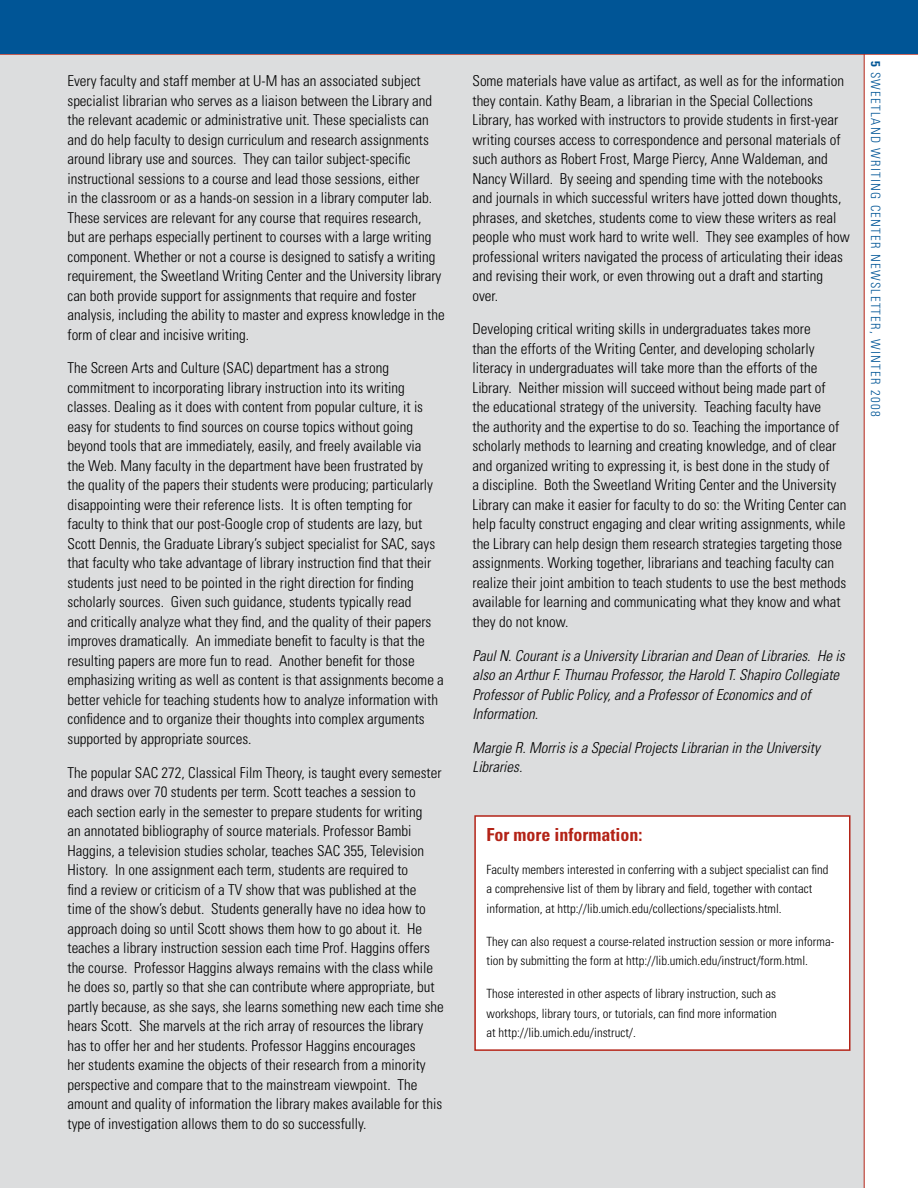
<style>
.page{position:relative;width:918px;height:1188px;background:#fff}
.page>*{position:absolute;margin:0;border:0;box-sizing:border-box;transform-origin:0 0}
.t1{font:700 condensed 18px "Univers";color:#b32317}
.t2{font:300 condensed 15px/19.5px "Univers";color:#000}
.t3{font:italic 300 condensed 15px/19.5px "Univers";color:#000}
.t4{font:300 condensed 12.75px/19.5px "Univers";color:#000}
.t5{font:300 condensed 12.75px "Univers";letter-spacing:.1em;color:#005596}
</style>
<div class="page">
<div style="left:0;top:54px;width:864px;height:1134px;background:#dcddde"></div>
<div style="left:475px;top:816px;width:375px;height:234px;background:#fff"></div>
<div style="left:474px;top:815px;width:376px;height:236px;border:2px solid #b32317"></div>
<hr style="left:0;top:54px;width:918px;height:1px;background:#b32317">
<hr style="left:864px;top:0;width:1px;height:1188px;background:#b32317">
<div style="left:0;top:0;width:918px;height:54px;background:#005596"></div>
<p class="t2" style="left:68px;top:71px;width:379px">Every faculty and staff member at U-M has an associated subject specialist librarian who serves as a liaison between the Library and the relevant academic or administrative unit. These specialists can and do help faculty to design curriculum and research assignments around library use and sources. They can tailor subject-specific instructional sessions to a course and lead those sessions, either<br>in the classroom or as a hands-on session in a library computer lab.<br>These services are relevant for any course that requires research,<br>but are perhaps especially pertinent to courses with a large writing component. Whether or not a course is designed to satisfy a writing requirement, the Sweetland Writing Center and the University library can both provide support for assignments that require and foster analysis, including the ability to master and express knowledge in the form of clear and incisive writing.</p>
<p class="t2" style="left:68px;top:358px;width:378px">The Screen Arts and Culture (SAC) department has a strong commitment to incorporating library instruction into its writing classes. Dealing as it does with content from popular culture, it is easy for students to find sources on course topics without going beyond tools that are immediately, easily, and freely available via<br>the Web. Many faculty in the department have been frustrated by the quality of the papers their students were producing; particularly disappointing were their reference lists. It is often tempting for faculty to think that our post-Google crop of students are lazy, but Scott Dennis, the Graduate Library’s subject specialist for SAC, says that faculty who take advantage of library instruction find that their students just need to be pointed in the right direction for finding scholarly sources. Given such guidance, students typically read<br>and critically analyze what they find, and the quality of their papers improves dramatically. An immediate benefit to faculty is that the resulting papers are more fun to read. Another benefit for those emphasizing writing as well as content is that assignments become a better vehicle for teaching students how to analyze information with confidence and to organize their thoughts into complex arguments supported by appropriate sources.</p>
<p class="t2" style="left:68px;top:763px;width:378px">The popular SAC 272, Classical Film Theory, is taught every semester and draws over 70 students per term. Scott teaches a session to each section early in the semester to prepare students for writing<br>an annotated bibliography of source materials. Professor Bambi Haggins, a television studies scholar, teaches SAC 355, Television History. In one assignment each term, students are required to<br>find a review or criticism of a TV show that was published at the time of the show’s debut. Students generally have no idea how to approach doing so until Scott shows them how to go about it. He teaches a library instruction session each time Prof. Haggins offers the course. Professor Haggins always remains with the class while he does so, partly so that she can contribute where appropriate, but partly because, as she says, she learns something new each time she hears Scott. She marvels at the rich array of resources the library has to offer her and her students. Professor Haggins encourages<br>her students examine the objects of their research from a minority perspective and compare that to the mainstream viewpoint. The amount and quality of information the library makes available for this type of investigation allows them to do so successfully.</p>
<p class="t2" style="left:472px;top:71px;width:379px">Some materials have value as artifact, as well as for the information they contain. Kathy Beam, a librarian in the Special Collections Library, has worked with instructors to provide students in first-year writing courses access to correspondence and personal materials of such authors as Robert Frost, Marge Piercy, Anne Waldeman, and Nancy Willard. By seeing and spending time with the notebooks<br>and journals in which successful writers have jotted down thoughts, phrases, and sketches, students come to view these writers as real people who must work hard to write well. They see examples of how professional writers navigated the process of articulating their ideas and revising their work, or even throwing out a draft and starting over.</p>
<p class="t2" style="left:472px;top:319px;width:375px">Developing critical writing skills in undergraduates takes more<br>than the efforts of the Writing Center, and developing scholarly literacy in undergraduates will take more than the efforts of the Library. Neither mission will succeed without being made part of the educational strategy of the university. Teaching faculty have<br>the authority and the expertise to do so. Teaching the importance of scholarly methods to learning and creating knowledge, and of clear and organized writing to expressing it, is best done in the study of<br>a discipline. Both the Sweetland Writing Center and the University Library can make it easier for faculty to do so: the Writing Center can help faculty construct engaging and clear writing assignments, while the Library can help design them research strategies targeting those assignments. Working together, librarians and teaching faculty can realize their joint ambition to teach students to use the best methods available for learning and communicating what they know and what they do not know.</p>
<p class="t3" style="left:472px;top:646px;width:374px">Paul N. Courant is a University Librarian and Dean of Libraries. He is also an Arthur F. Thurnau Professor, the Harold T. Shapiro Collegiate Professor of Public Policy, and a Professor of Economics and of Information.</p>
<p class="t3" style="left:472px;top:738px;width:350px">Margie R. Morris is a Special Projects Librarian in the University<br>Libraries.</p>
<p class="t5" style="left:883px;top:72px;width:346px;rotate:90deg">SWEETLAND WRITING CENTER NEWSLETTER, WINTER 2008</p>
<p class="t1" style="left:487px;top:824px;width:157px">For more information:</p>
<p class="t4" style="left:487px;top:860px;width:343px">Faculty members interested in conferring with a subject specialist can find a comprehensive list of them by library and field, together with contact information, at http://lib.umich.edu/collections/specialists.html.</p>
<p class="t4" style="left:487px;top:932px;width:349px">They can also request a course-related instruction session or more informa&shy;tion by submitting the form at http://lib.umich.edu/instruct/form.html.</p>
<p class="t4" style="left:487px;top:984px;width:292px;text-align:justify">Those interested in other aspects of library instruction, such as workshops, library tours, or tutorials, can find more information at http://lib.umich.edu/instruct/.</p>
</div>
